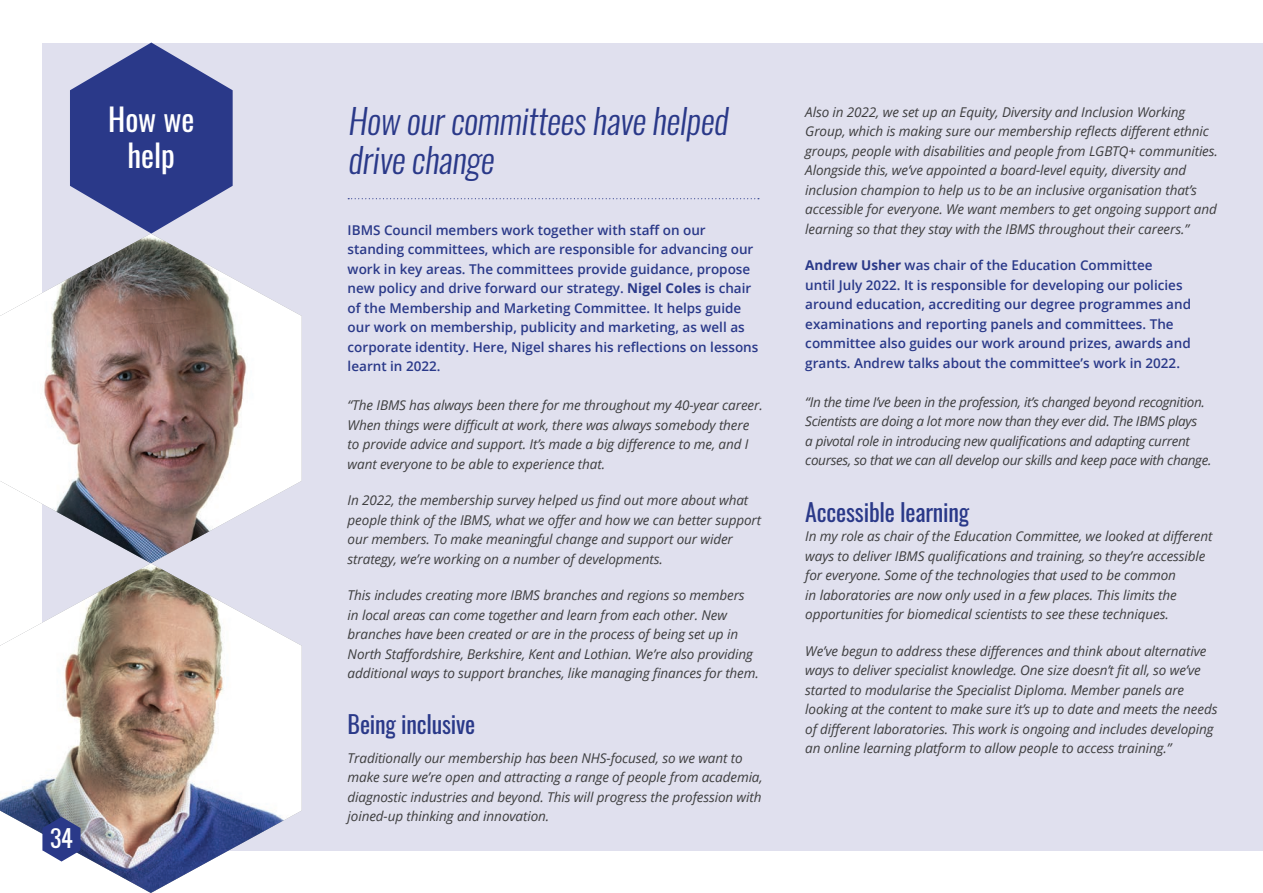
<style>
.page{position:relative;width:1263px;height:893px;background:#fff}
.page>*{position:absolute;margin:0;border:0;box-sizing:border-box;transform-origin:0 0}
.t1{font:300 34.5px/39px "Oswald";color:#2a3989}
.t2{font:30.75px/35.1px "Oswald";color:#fff;text-align:center}
.t3{font:24px "Oswald";letter-spacing:-.01em;color:#2a3989}
.t4{font:24px "Oswald";color:#fff}
.t5{font:italic 13.5px/19.5px "Open Sans";letter-spacing:-.01em;color:#3e3e3f}
.t6{font:600 13.5px/19.5px "Open Sans";color:#2a3989}
.s1{font-weight:700}
</style>
<div class="page">
<div style="left:43px;top:43px;width:1220px;height:808px;background:#e0e0ee"></div>
<img style="left:0;top:234px;width:301px;height:329px">
<img style="left:0;top:563px;width:302px;height:330px">
<svg style="left:43px;top:817px;width:38px;height:44px;background:#475493"></svg>
<svg style="left:70px;top:43px;width:163px;height:191px"></svg>
<svg style="left:348px;top:198px;width:411px;height:1px"></svg>
<p class="t4" style="left:50px;top:817px;width:24px">34</p>
<p class="t2" style="left:108px;top:99px;width:88px">How we help</p>
<p class="t1" style="left:348px;top:98px;width:388px">How ourcommitteeshavehelped drivechange</p>
<p class="t6" style="left:348px;top:220px;width:412px">IBMS Council members work together with staff on our standing committees, which are responsible for advancing our work in key areas. The committees provide guidance, propose new policy and drive forward our strategy. <span class="s1">Nigel Coles</span> is chair of the Membership and Marketing Committee. It helps guide our work on membership, publicity and marketing, as well as corporate identity. Here, Nigel shares his reflections on lessons learnt in 2022.</p>
<p class="t5" style="left:348px;top:395px;width:417px">“The IBMS has always been there for me throughout my 40-year career.<br>When things were difficult at work, there was always somebody there to provide advice and support. It’s made a big difference to me, and I want everyone to be able to experience that.</p>
<p class="t5" style="left:348px;top:490px;width:415px">In 2022, the membership survey helped us find out more about what people think of the IBMS, what we offer and how we can better support our members. To make meaningful change and support our wider strategy, we’re working on a number of developments.</p>
<p class="t5" style="left:348px;top:585px;width:413px">This includes creating more IBMS branches and regions so members in local areas can come together and learn from each other. New branches have been created or are in the process of being set up in North Staffordshire, Berkshire, Kent and Lothian. We’re also providing additional ways to support branches, like managing finances for them.</p>
<p class="t3" style="left:348px;top:703px;width:129px">Being inclusive</p>
<p class="t5" style="left:348px;top:748px;width:417px">Traditionally our membership has been NHS-focused, so we want to make sure we’re open and attracting a range of people from academia, diagnostic industries and beyond. This will progress the profession with joined-up thinking and innovation.</p>
<p class="t5" style="left:805px;top:102px;width:414px">Also in 2022, we set up an Equity, Diversity and Inclusion Working Group, which is making sure our membership reflects different ethnic groups, people with disabilities and people from LGBTQ+ communities.<br>Alongside this, we’ve appointed a board-level equity, diversity and inclusion champion to help us to be an inclusive organisation that’s accessible for everyone. We want members to get ongoing support and learning so that they stay with the IBMS throughout their careers.”</p>
<p class="t6" style="left:805px;top:256px;width:387px"><span class="s1">Andrew Usher</span> was chair of the Education Committee<br>until July 2022. It is responsible for developing our policies around education, accrediting our degree programmes and examinations and reporting panels and committees. The committee also guides our work around prizes, awards and grants. Andrew talks about the committee’s work in 2022.</p>
<p class="t5" style="left:805px;top:392px;width:408px">“In the time I’ve been in the profession, it’s changed beyond recognition.<br>Scientists are doing a lot more now than they ever did. The IBMS plays<br>a pivotal role in introducing new qualifications and adapting current courses, so that we can all develop our skills and keep pace with change.</p>
<p class="t3" style="left:805px;top:490px;width:165px">Accessible learning</p>
<p class="t5" style="left:805px;top:526px;width:409px">In my role as chair of the Education Committee, we looked at different ways to deliver IBMS qualifications and training, so they’re accessible for everyone. Some of the technologies that used to be common<br>in laboratories are now only used in a few places. This limits the opportunities for biomedical scientists to see these techniques.</p>
<p class="t5" style="left:805px;top:640px;width:414px">We’ve begun to address these differences and think about alternative ways to deliver specialist knowledge. One size doesn’t fit all, so we’ve started to modularise the Specialist Diploma. Member panels are looking at the content to make sure it’s up to date and meets the needs of different laboratories. This work is ongoing and includes developing an online learning platform to allow people to access training.”</p>
</div>
